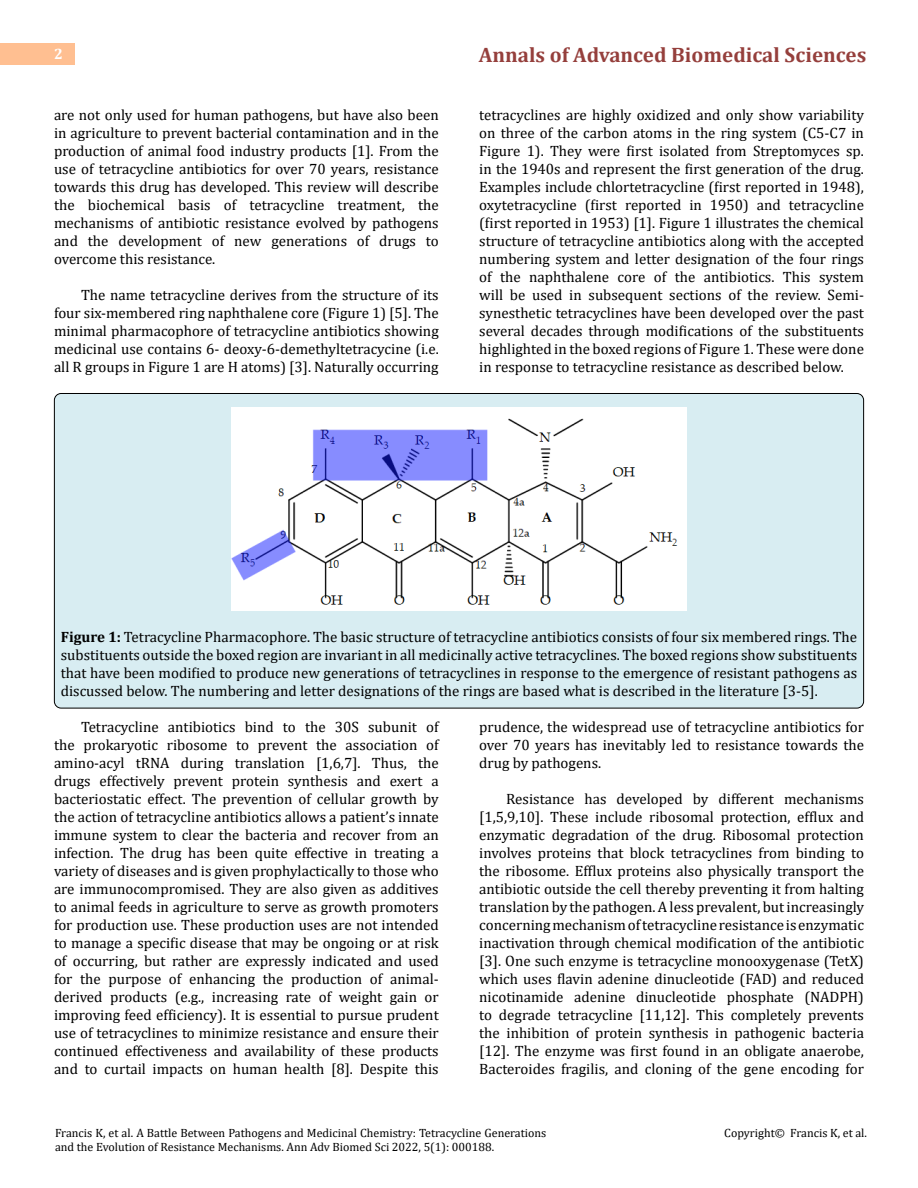
<style>
.page{position:relative;width:918px;height:1188px;background:#fff}
.page>*{position:absolute;margin:0;border:0;box-sizing:border-box;transform-origin:0 0}
.t1{font:700 21px "Cambria";color:#953f3c}
.t2{font:15px/18px "Cambria";color:#000;text-align:justify}
.t3{font:700 15px "Cambria";color:#fff}
.t4{font:12px/14.4px "Cambria";color:#000}
.s1{font-weight:700}
</style>
<div class="page">
<div style="left:0;top:43px;width:75px;height:21px;background:#ffbf91"></div>
<div style="left:54px;top:393px;width:810px;height:315px;background:#d8edf2;border-radius:7px"></div>
<img style="left:231px;top:408px;width:456px;height:203px">
<p class="t3" style="left:54px;top:44px;width:10px">2</p>
<h1 class="t1" style="left:479px;top:40px;width:389px">Annals of Advanced Biomedical Sciences</h1>
<p class="t2" style="left:54px;top:105px;width:386px">are not only used for human pathogens, but have also been in agriculture to prevent bacterial contamination and in the production of animal food industry products [1]. From the use of tetracycline antibiotics for over 70 years, resistance towards this drug has developed. This review will describe the biochemical basis of tetracycline treatment, the mechanisms of antibiotic resistance evolved by pathogens and the development of new generations of drugs to overcome this resistance.</p>
<p class="t2" style="left:54px;top:285px;width:386px;text-indent:27px">The name tetracycline derives from the structure of its four six-membered ring naphthalene core (Figure 1) [5]. The minimal pharmacophore of tetracycline antibiotics showing medicinal use contains 6- deoxy-6-demethyltetracycine (i.e. all R groups in Figure 1 are H atoms) [3]. Naturally occurring</p>
<p class="t2" style="left:479px;top:105px;width:386px">tetracyclines are highly oxidized and only show variability on three of the carbon atoms in the ring system (C5-C7 in Figure 1). They were first isolated from Streptomyces sp. in the 1940s and represent the first generation of the drug.<br>Examples include chlortetracycline (first reported in 1948), oxytetracycline (first reported in 1950) and tetracycline (first reported in 1953) [1]. Figure 1 illustrates the chemical structure of tetracycline antibiotics along with the accepted numbering system and letter designation of the four rings of the naphthalene core of the antibiotics. This system will be used in subsequent sections of the review. Semi&shy;synesthetic tetracyclines have been developed over the past several decades through modifications of the substituents highlighted in the boxed regions of Figure 1. These were done in response to tetracycline resistance as described below.</p>
<p class="t2" style="left:61px;top:627px;width:798px"><span class="s1">Figure 1:</span> Tetracycline Pharmacophore. The basic structure of tetracycline antibiotics consists of four six membered rings. The substituents outside the boxed region are invariant in all medicinally active tetracyclines. The boxed regions show substituents that have been modified to produce new generations of tetracyclines in response to the emergence of resistant pathogens as discussed below. The numbering and letter designations of the rings are based what is described in the literature [3-5].</p>
<p class="t2" style="left:54px;top:717px;width:386px;text-indent:27px">Tetracycline antibiotics bind to the 30S subunit of the prokaryotic ribosome to prevent the association of amino-acyl tRNA during translation [1,6,7]. Thus, the drugs effectively prevent protein synthesis and exert a bacteriostatic effect. The prevention of cellular growth by the action of tetracycline antibiotics allows a patient’s innate immune system to clear the bacteria and recover from an infection. The drug has been quite effective in treating a variety of diseases and is given prophylactically to those who are immunocompromised. They are also given as additives to animal feeds in agriculture to serve as growth promoters for production use. These production uses are not intended to manage a specific disease that may be ongoing or at risk of occurring, but rather are expressly indicated and used for the purpose of enhancing the production of animal&shy;derived products (e.g., increasing rate of weight gain or improving feed efficiency). It is essential to pursue prudent use of tetracyclines to minimize resistance and ensure their continued effectiveness and availability of these products and to curtail impacts on human health [8]. Despite this</p>
<p class="t2" style="left:479px;top:717px;width:386px">prudence, the widespread use of tetracycline antibiotics for over 70 years has inevitably led to resistance towards the drug by pathogens.</p>
<p class="t2" style="left:479px;top:789px;width:386px;text-indent:27px">Resistance has developed by different mechanisms [1,5,9,10]. These include ribosomal protection, efflux and enzymatic degradation of the drug. Ribosomal protection involves proteins that block tetracyclines from binding to the ribosome. Efflux proteins also physically transport the antibiotic outside the cell thereby preventing it from halting translation by the pathogen. A less prevalent, but increasingly concerning mechanism of tetracycline resistance is enzymatic inactivation through chemical modification of the antibiotic [3]. One such enzyme is tetracycline monooxygenase (TetX) which uses flavin adenine dinucleotide (FAD) and reduced nicotinamide adenine dinucleotide phosphate (NADPH) to degrade tetracycline [11,12]. This completely prevents the inhibition of protein synthesis in pathogenic bacteria [12]. The enzyme was first found in an obligate anaerobe, Bacteroides fragilis, and cloning of the gene encoding for</p>
<p class="t4" style="left:55px;top:1126px;width:493px">Francis K, et al. A Battle Between Pathogens and Medicinal Chemistry: Tetracycline Generations and the Evolution of Resistance Mechanisms. Ann Adv Biomed Sci 2022, 5(1): 000188.</p>
<p class="t4" style="left:724px;top:1126px;width:144px">Copyright© Francis K, et al.</p>
</div>
